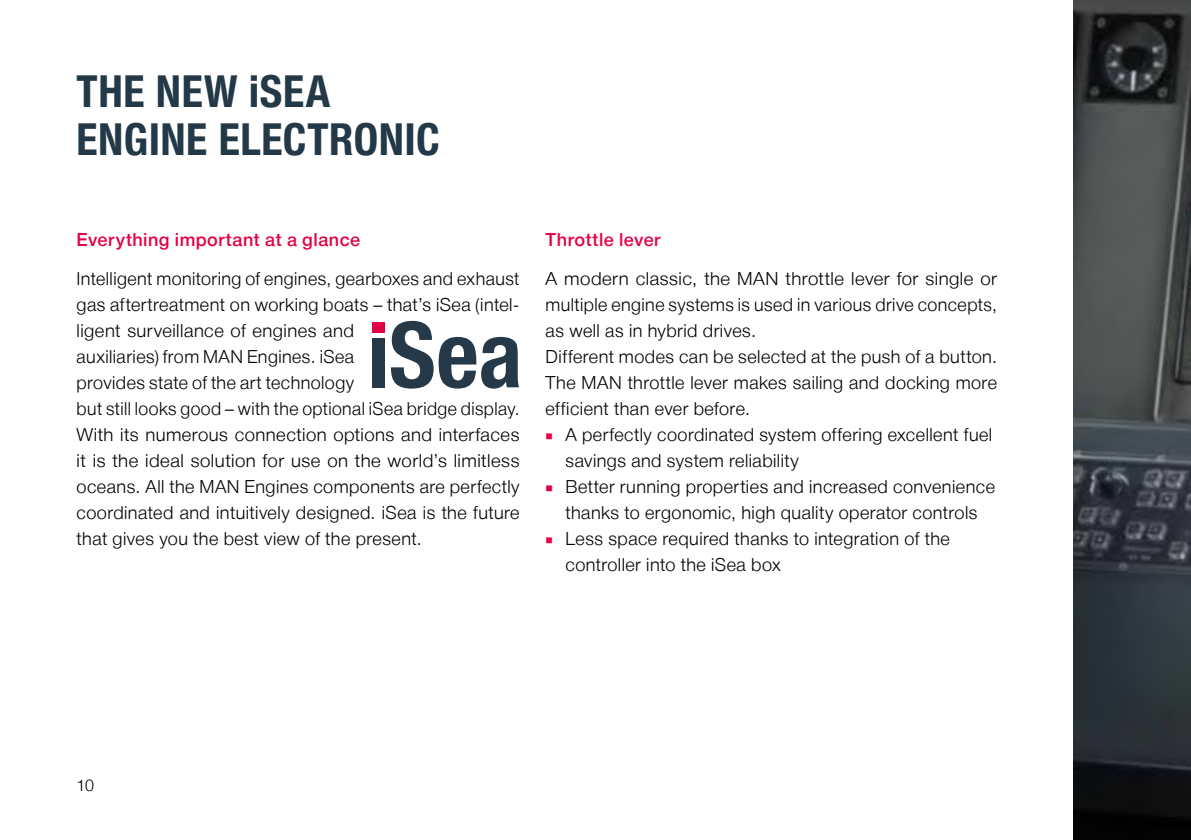
<style>
.page{position:relative;width:1191px;height:840px;background:#fff}
.page>*{position:absolute;margin:0;border:0;box-sizing:border-box;transform-origin:0 0}
.t1{font:700 44px/48px "Man Global Pro Condensed";letter-spacing:.01em;color:#233948}
.t2{font:300 18px/26px "Man Global Pro";letter-spacing:.025em;color:#000}
.t3{font:500 18px "Man Global Pro";letter-spacing:.025em;color:#e40044}
.t4{font:300 16px "Man Global Pro";color:#000}
.s1{color:#e40044}
</style>
<div class="page">
<img style="left:1073px;top:0;width:118px;height:839px">
<svg style="left:391px;top:321px;width:128px;height:67px"></svg>
<div style="left:372px;top:322px;width:12px;height:11px;background:#e40045"></div>
<div style="left:372px;top:338px;width:12px;height:49px;background:#253948"></div>
<h1 class="t1" style="left:77px;top:67px;width:365px">THE NEW iSEA<br>ENGINE ELECTRONIC</h1>
<p class="t3" style="left:77px;top:229px;width:285px">Everything important at a glance</p>
<p class="t2" style="left:77px;top:265px;width:444px">Intelligent monitoring of engines, gearboxes and exhaust gas aftertreatment on working boats – that’s iSea (intel&shy;ligent surveillance of engines and<br>auxiliaries) from MAN Engines. iSea<br>provides state of the art technology<br>but still looks good – with the optional iSea bridge display.<br>With its numerous connection options and interfaces it is the ideal solution for use on the world’s limitless oceans. All the MAN Engines components are perfectly coordinated and intuitively designed. iSea is the future that gives you the best view of the present.</p>
<p class="t3" style="left:545px;top:229px;width:116px">Throttle lever</p>
<p class="t2" style="left:545px;top:265px;width:453px">A modern classic, the MAN throttle lever for single or multiple engine systems is used in various drive concepts, as well as in hybrid drives.<br>Different modes can be selected at the push of a button.<br>The MAN throttle lever makes sailing and docking more efficient than ever before.</p>
<p class="t2" style="left:565px;top:421px;width:428px;text-indent:-20px"><span class="s1">■</span> A perfectly coordinated system offering excellent fuel savings and system reliability</p>
<p class="t2" style="left:545px;top:473px;width:451px;text-align:center"><span class="s1">■</span> Better running properties and increased convenience thanks to ergonomic, high quality operator controls</p>
<p class="t2" style="left:565px;top:525px;width:386px;text-indent:-20px"><span class="s1">■</span> Less space required thanks to integration of the controller into the iSea box</p>
<p class="t4" style="left:77px;top:775px;width:19px">10</p>
</div>
